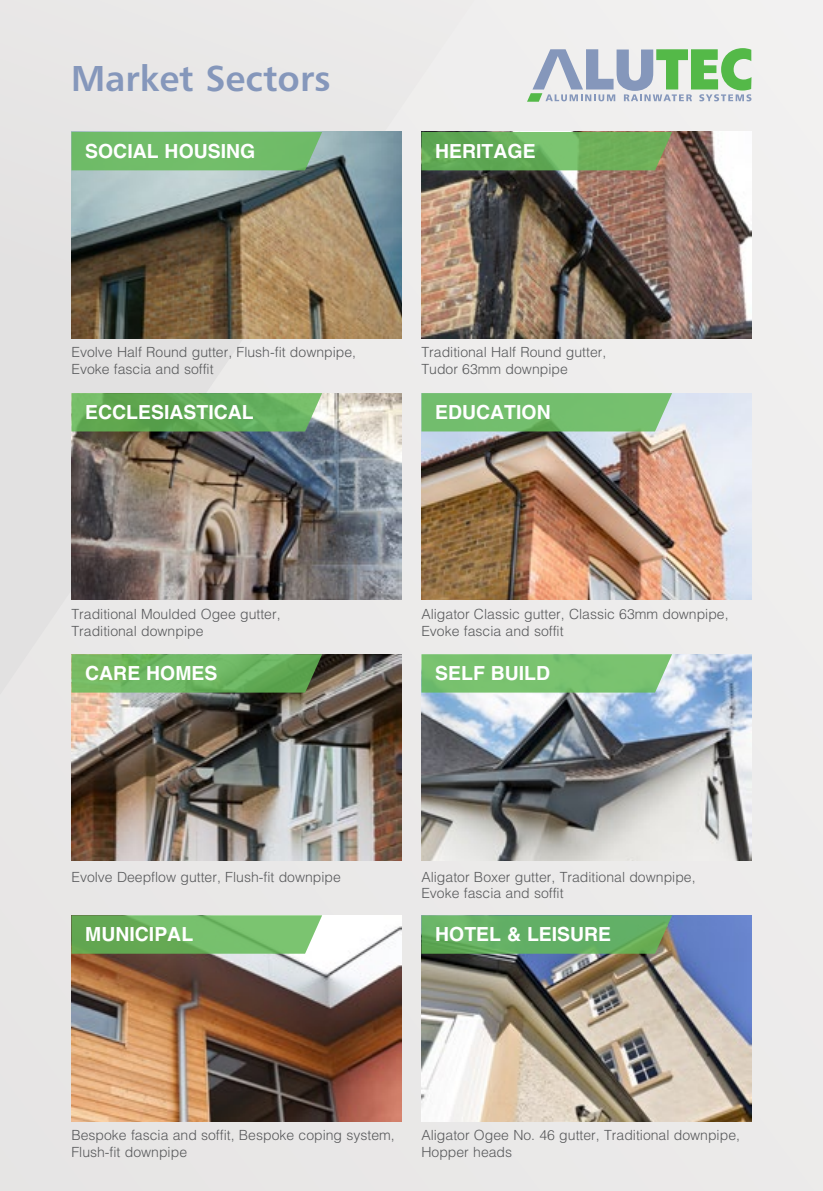
<style>
.page{position:relative;width:823px;height:1191px;background:#fff}
.page>*{position:absolute;margin:0;border:0;box-sizing:border-box;transform-origin:0 0}
.t1{font:36px "Humanist 777 BT Bold B";color:#8597bb}
.t2{font:700 19.4px "Helvetica LT Std";color:#fff}
.t3{font:300 14px/16.8px "Helvetica LT Std";color:#58595b}
</style>
<div class="page">
<div style="left:0;top:0;width:822px;height:1191px;background:#ecebeb"></div>
<div style="left:0;top:0;width:474px;height:695px;background:#e9e8e7"></div>
<img style="left:71px;top:132px;width:330px;height:206px">
<img style="left:421px;top:132px;width:330px;height:206px">
<img style="left:71px;top:393px;width:330px;height:206px">
<img style="left:421px;top:393px;width:330px;height:206px">
<img style="left:71px;top:654px;width:330px;height:206px">
<img style="left:421px;top:654px;width:330px;height:206px">
<img style="left:71px;top:915px;width:330px;height:206px">
<img style="left:421px;top:915px;width:330px;height:206px">
<div style="left:71px;top:132px;width:251px;height:38px;background:#71bd69"></div>
<svg style="left:421px;top:132px;width:250px;height:38px;background:#6bae5b"></svg>
<svg style="left:71px;top:393px;width:251px;height:38px;background:#66ad5c"></svg>
<svg style="left:421px;top:393px;width:250px;height:38px;background:#76bf70"></svg>
<svg style="left:71px;top:654px;width:251px;height:38px;background:#6cb05d"></svg>
<svg style="left:421px;top:654px;width:250px;height:38px;background:#7bc273"></svg>
<svg style="left:71px;top:915px;width:251px;height:38px;background:#75b968"></svg>
<svg style="left:421px;top:915px;width:250px;height:38px;background:#65ad64"></svg>
<svg style="left:526px;top:48px;width:225px;height:54px"></svg>
<h1 class="t1" style="left:71px;top:55px;width:261px">Market Sectors</h1>
<h2 class="t2" style="left:85px;top:139px;width:171px">SOCIAL HOUSING</h2>
<h2 class="t2" style="left:435px;top:139px;width:102px">HERITAGE</h2>
<p class="t3" style="left:71px;top:343px;width:286px">Evolve Half Round gutter, Flush-fit downpipe,<br>Evoke fascia and soffit</p>
<p class="t3" style="left:421px;top:343px;width:186px">Traditional Half Round gutter,<br>Tudor 63mm downpipe</p>
<h2 class="t2" style="left:85px;top:400px;width:170px">ECCLESIASTICAL</h2>
<h2 class="t2" style="left:435px;top:400px;width:117px">EDUCATION</h2>
<p class="t3" style="left:71px;top:606px;width:210px">Traditional Moulded Ogee gutter,<br>Traditional downpipe</p>
<p class="t3" style="left:421px;top:606px;width:308px">Aligator Classic gutter, Classic 63mm downpipe,<br>Evoke fascia and soffit</p>
<h2 class="t2" style="left:85px;top:661px;width:134px">CARE HOMES</h2>
<h2 class="t2" style="left:435px;top:661px;width:116px">SELF BUILD</h2>
<p class="t3" style="left:71px;top:868px;width:271px">Evolve Deepflow gutter, Flush-fit downpipe</p>
<p class="t3" style="left:421px;top:868px;width:275px">Aligator Boxer gutter, Traditional downpipe,<br>Evoke fascia and soffit</p>
<h2 class="t2" style="left:85px;top:922px;width:109px">MUNICIPAL</h2>
<h2 class="t2" style="left:435px;top:922px;width:177px">HOTEL &amp; LEISURE</h2>
<p class="t3" style="left:71px;top:1126px;width:324px">Bespoke fascia and soffit, Bespoke coping system,<br>Flush-fit downpipe</p>
<p class="t3" style="left:421px;top:1126px;width:320px">Aligator Ogee No. 46 gutter, Traditional downpipe,<br>Hopper heads</p>
</div>
